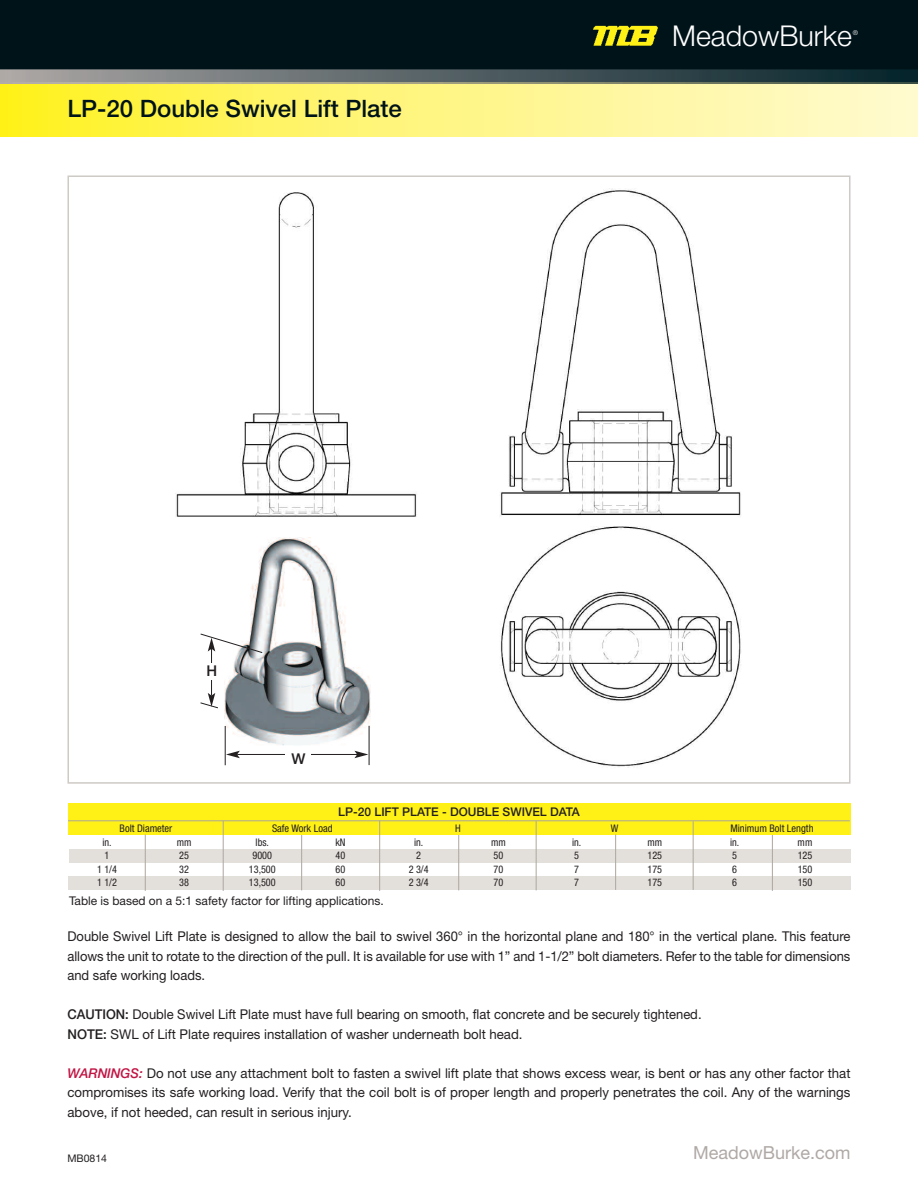
<style>
.page{position:relative;width:918px;height:1188px;background:#fff}
.page>*{position:absolute;margin:0;border:0;box-sizing:border-box;transform-origin:0 0}
.t1{font:300 28.65px "Helvetica Neue";color:#fff}
.t2{font:500 24px "Helvetica Neue";color:#001319}
.t3{font:18px "Helvetica Neue";color:#afa9a6}
.t4{font:500 14.85px "Helvetica Neue";color:#231f20}
.t5{font:13.5px/19.5px "Helvetica Neue";color:#231f20;text-align:justify;scale:.96 1}
.t6{font:13.5px/19.5px "Helvetica Neue";color:#231f20;text-align:justify}
.t7{font:12px "Helvetica Neue";color:#231f20}
.t8{font:500 12px "Helvetica Neue";color:#231f20}
.t9{font:condensed 10.5px/13.5px "Helvetica Neue";color:#231f20}
.t10{font:10.5px "Helvetica Neue";color:#231f20}
.t11{font:300 6.6px "Helvetica Neue";color:#fff}
.s1{font-weight:500}
.s2{font-weight:500;font-style:italic;color:#c21544}
</style>
<div class="page">
<div style="left:0;top:0;width:918px;height:84px;background:#001319"></div>
<img style="left:0;top:69px;width:918px;height:68px">
<img style="left:0;top:83px;width:918px;height:1px">
<img style="left:593px;top:25px;width:65px;height:21px">
<img style="left:175px;top:189px;width:566px;height:579px">
<div style="left:218px;top:538px;width:156px;height:214px;background:#fff"></div>
<img style="left:224px;top:538px;width:146px;height:210px">
<hr style="left:211px;top:649px;width:1px;height:47px;background:#231f20">
<svg style="left:200px;top:633px;width:63px;height:21px"></svg>
<svg style="left:200px;top:693px;width:18px;height:16px"></svg>
<div style="left:201px;top:663px;width:22px;height:16px;background:#fff"></div>
<hr style="left:225px;top:726px;width:1px;height:39px;background:#231f20">
<hr style="left:369px;top:726px;width:1px;height:39px;background:#231f20">
<hr style="left:237px;top:754px;width:120px;height:1px;background:#231f20">
<svg style="left:226px;top:751px;width:14px;height:7px"></svg>
<svg style="left:354px;top:751px;width:14px;height:7px"></svg>
<div style="left:286px;top:750px;width:25px;height:20px;background:#fff"></div>
<div style="left:69px;top:849px;width:781px;height:14px;background:#e3e0dc"></div>
<div style="left:68px;top:876px;width:782px;height:14px;background:#e3e0dc"></div>
<div style="left:68px;top:803px;width:782px;height:32px;background:#fff116"></div>
<hr style="left:145px;top:835px;width:1px;height:56px;background:#ada69e">
<hr style="left:223px;top:821px;width:1px;height:70px;background:#ada69e">
<hr style="left:301px;top:835px;width:1px;height:55px;background:#ada69e">
<hr style="left:379px;top:820px;width:1px;height:71px;background:#ada69e">
<hr style="left:458px;top:835px;width:1px;height:55px;background:#ada69e">
<hr style="left:536px;top:821px;width:1px;height:69px;background:#ada69e">
<hr style="left:615px;top:835px;width:1px;height:55px;background:#ada69e">
<hr style="left:693px;top:821px;width:1px;height:69px;background:#ada69e">
<hr style="left:772px;top:835px;width:1px;height:56px;background:#ada69e">
<hr style="left:68px;top:820px;width:782px;height:1px;background:#ada69e">
<h2 class="t2" style="left:68px;top:100px;width:336px">LP-20 Double Swivel Lift Plate</h2>
<h1 class="t1" style="left:672px;top:25px;width:181px">MeadowBurke</h1>
<p class="t11" style="left:853px;top:30px;width:7px">®</p>
<p class="t4" style="left:206px;top:665px;width:12px">H</p>
<p class="t4" style="left:291px;top:753px;width:16px">W</p>
<p class="t8" style="left:338px;top:808px;width:243px">LP-20 LIFT PLATE - DOUBLE SWIVEL DATA</p>
<p class="t9" style="left:120px;top:822px;width:54px">Bolt Diameter</p>
<p class="t9" style="left:272px;top:822px;width:62px">Safe Work Load</p>
<p class="t9" style="left:455px;top:822px;width:7px">H</p>
<p class="t9" style="left:611px;top:822px;width:9px">W</p>
<p class="t9" style="left:730px;top:822px;width:85px">Minimum Bolt Length</p>
<p class="t9" style="left:97px;top:836px;width:21px;text-align:center">in.<br>1<br>1 1/4<br>1 1/2</p>
<p class="t9" style="left:177px;top:836px;width:16px">mm<br>25<br>32<br>38</p>
<p class="t9" style="left:249px;top:836px;width:28px;text-align:center">lbs.<br>9000<br>13,500<br>13,500</p>
<p class="t9" style="left:335px;top:836px;width:12px;text-align:justify">kN 40<br>60<br>60</p>
<p class="t9" style="left:409px;top:836px;width:21px;text-align:center">in.<br>2<br>2 3/4<br>2 3/4</p>
<p class="t9" style="left:491px;top:836px;width:16px">mm<br>50<br>70<br>70</p>
<p class="t9" style="left:572px;top:836px;width:11px">in.<br>5<br>7<br>7</p>
<p class="t9" style="left:648px;top:836px;width:16px;text-align:justify">mm 125<br>175<br>175</p>
<p class="t9" style="left:730px;top:836px;width:11px">in.<br>5<br>6<br>6</p>
<p class="t9" style="left:798px;top:836px;width:16px;text-align:justify">mm 125<br>150<br>150</p>
<p class="t7" style="left:69px;top:896px;width:316px">Table is based on a 5:1 safety factor for lifting applications.</p>
<p class="t5" style="left:67px;top:928px;width:817px">Double Swivel Lift Plate is designed to allow the bail to swivel 360° in the horizontal plane and 180° in the vertical plane. This feature allows the unit to rotate to the direction of the pull. It is available for use with 1” and 1-1/2” bolt diameters. Refer to the table for dimensions and safe working loads.</p>
<p class="t5" style="left:67px;top:1006px;width:662px"><span class="s1">CAUTION:</span> Double Swivel Lift Plate must have full bearing on smooth, flat concrete and be securely tightened.<br><span class="s1">NOTE:</span> SWL of Lift Plate requires installation of washer underneath bolt head.</p>
<p class="t6" style="left:68px;top:1064px;width:785px"><span class="s2">WARNINGS:</span> Do not use any attachment bolt to fasten a swivel lift plate that shows excess wear, is bent or has any other factor that compromises its safe working load. Verify that the coil bolt is of proper length and properly penetrates the coil. Any of the warnings above, if not heeded, can result in serious injury.</p>
<p class="t10" style="left:68px;top:1154px;width:41px">MB0814</p>
<h3 class="t3" style="left:693px;top:1147px;width:159px">MeadowBurke.com</h3>
</div>
